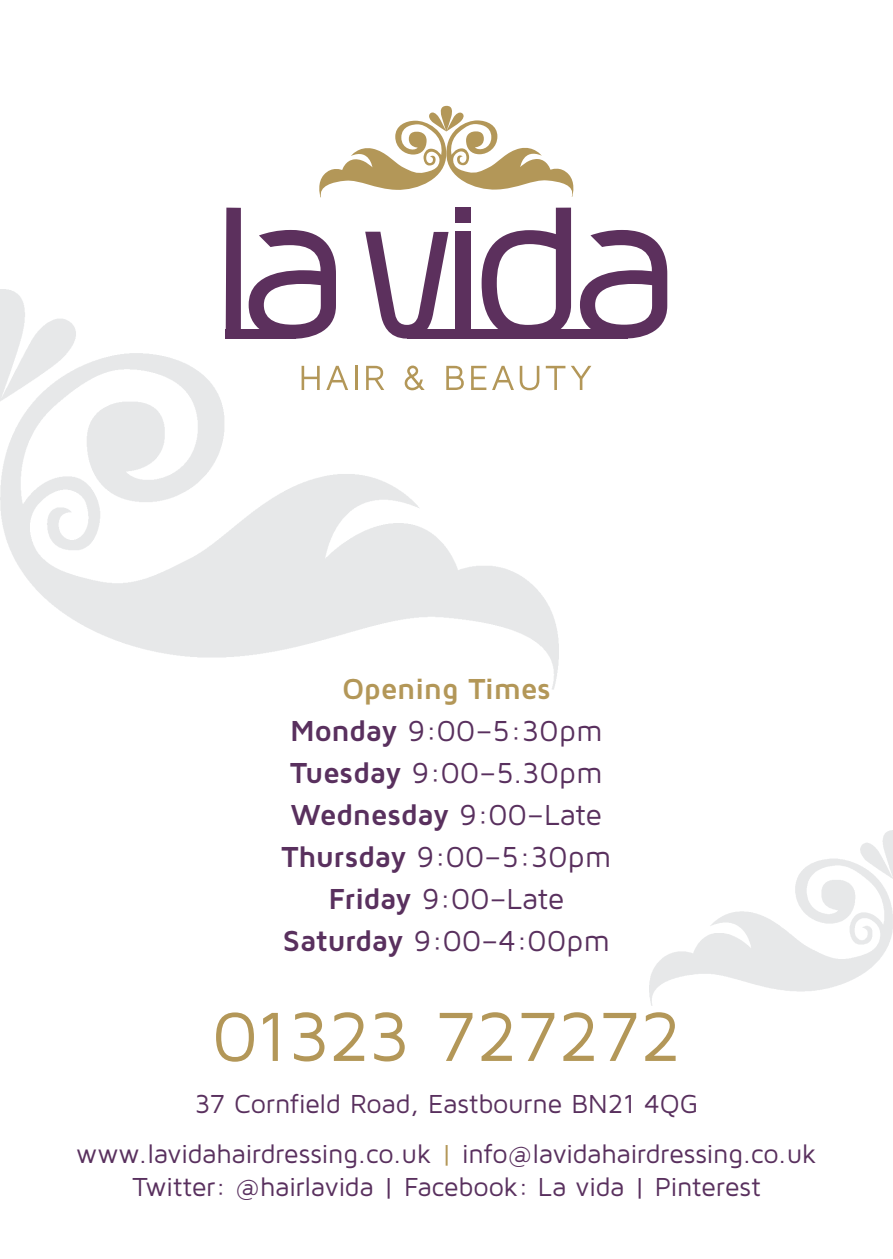
<style>
.page{position:relative;width:893px;height:1259px;background:#fff}
.page>*{position:absolute;margin:0;border:0;box-sizing:border-box;transform-origin:0 0}
.t1{font:72px "Maven Pro";letter-spacing:-.02em;color:#b39758}
.t2{font:30px/42px "Maven Pro";color:#59305e;text-align:center}
.t3{font:27px/50.1px "Maven Pro";letter-spacing:-.015em;color:#59305e;text-align:center}
.s1{font-weight:700;color:#b39758}
.s2{font-weight:700}
.s3{color:#b39758}
</style>
<div class="page">
<img style="left:0;top:289px;width:559px;height:401px">
<img style="left:649px;top:830px;width:244px;height:175px">
<div style="left:456px;top:208px;width:15px;height:15px;background:#5c305d"></div>
<div style="left:226px;top:208px;width:15px;height:129px;background:#5c305d"></div>
<svg style="left:249px;top:230px;width:87px;height:109px"></svg>
<div style="left:456px;top:232px;width:15px;height:105px;background:#5c305d"></div>
<svg style="left:482px;top:208px;width:89px;height:131px"></svg>
<svg style="left:580px;top:230px;width:87px;height:109px"></svg>
<svg style="left:365px;top:232px;width:84px;height:106px"></svg>
<div style="left:226px;top:330px;width:70px;height:9px;background:#5c305d"></div>
<div style="left:407px;top:329px;width:220px;height:9px;background:#5c305d"></div>
<svg style="left:319px;top:106px;width:255px;height:91px"></svg>
<svg style="left:302px;top:366px;width:18px;height:24px"></svg>
<svg style="left:326px;top:366px;width:22px;height:24px"></svg>
<hr style="left:355px;top:366px;width:2px;height:24px;background:#b39758">
<svg style="left:366px;top:366px;width:18px;height:24px"></svg>
<svg style="left:405px;top:365px;width:20px;height:25px"></svg>
<svg style="left:446px;top:366px;width:18px;height:24px"></svg>
<svg style="left:471px;top:366px;width:15px;height:24px"></svg>
<svg style="left:492px;top:366px;width:22px;height:24px"></svg>
<svg style="left:520px;top:366px;width:19px;height:24px"></svg>
<svg style="left:546px;top:366px;width:19px;height:24px"></svg>
<svg style="left:571px;top:366px;width:20px;height:24px"></svg>
<p class="t2" style="left:281px;top:667px;width:332px"><span class="s1">Opening Times<br></span><span class="s2">Monday</span> 9:00–5:30pm<br><span class="s2">Tuesday</span> 9:00–5.30pm<br><span class="s2">Wednesday</span> 9:00–Late<br><span class="s2">Thursday</span> 9:00–5:30pm<br><span class="s2">Friday</span> 9:00–Late<br><span class="s2">Saturday</span> 9:00–4:00pm</p>
<h1 class="t1" style="left:211px;top:994px;width:472px">01323 727272</h1>
<p class="t3" style="left:76px;top:1079px;width:742px">37 Cornfield Road, Eastbourne BN21 4QG www.lavidahairdressing.co.uk <span class="s3">|</span> info@lavidahairdressing.co.uk</p>
<p class="t3" style="left:132px;top:1162px;width:630px">Twitter: @hairlavida | Facebook: La vida | Pinterest</p>
</div>
